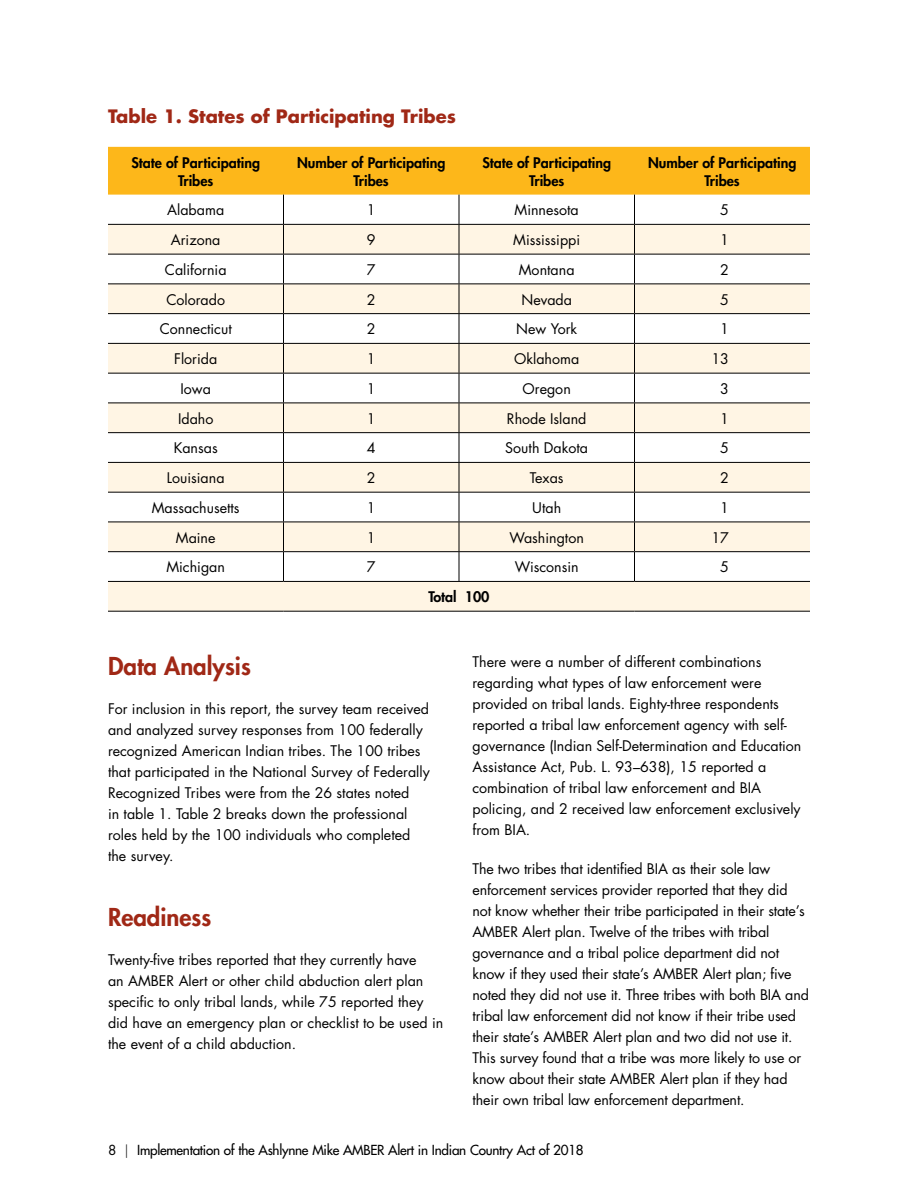
<style>
.page{position:relative;width:918px;height:1188px;background:#fff}
.page>*{position:absolute;margin:0;border:0;box-sizing:border-box;transform-origin:0 0}
.t1{font:800 24px "Futura Std";color:#a02816}
.t2{font:700 18px "Futura Std";color:#a02816}
.t3{font:14.25px/29.7px "Futura Std";color:#000}
.t4{font:800 14.25px/18px "Futura Std";color:#000;text-align:center}
.t5{font:500 13.5px "Futura Std";letter-spacing:-.02em;color:#000}
.s1{font-weight:400}
.s2{font-weight:300}
</style>
<div class="page">
<div style="left:108px;top:582px;width:702px;height:29px;background:#fff5e4"></div>
<hr style="left:108px;top:581px;width:176px;height:1px;background:#000">
<hr style="left:284px;top:581px;width:175px;height:1px;background:#000">
<hr style="left:459px;top:581px;width:175px;height:1px;background:#000">
<hr style="left:634px;top:581px;width:176px;height:1px;background:#000">
<hr style="left:108px;top:611px;width:176px;height:1px;background:#000">
<hr style="left:284px;top:611px;width:175px;height:1px;background:#000">
<hr style="left:459px;top:611px;width:175px;height:1px;background:#000">
<hr style="left:634px;top:611px;width:176px;height:1px;background:#000">
<svg style="left:108px;top:147px;width:702px;height:434px"></svg>
<p class="t2" style="left:108px;top:104px;width:349px">Table 1. States of Participating Tribes</p>
<p class="t4" style="left:131px;top:153px;width:130px">State of Participating<br>Tribes</p>
<p class="t4" style="left:297px;top:153px;width:150px">Number of Participating<br>Tribes</p>
<p class="t4" style="left:482px;top:153px;width:130px">State of Participating<br>Tribes</p>
<p class="t4" style="left:648px;top:153px;width:150px">Number of Participating<br>Tribes</p>
<p class="t3" style="left:152px;top:195px;width:89px;text-align:center">Alabama<br>Arizona<br>California<br>Colorado<br>Connecticut<br>Florida<br>Iowa<br>Idaho<br>Kansas<br>Louisiana<br>Massachusetts<br>Maine<br>Michigan</p>
<p class="t3" style="left:367px;top:195px;width:10px;text-align:justify">1<br>9<br>7<br>2<br>2<br>1<br>1<br>1<br>4<br>2<br>1<br>1<br>7</p>
<p class="t3" style="left:505px;top:195px;width:84px;text-align:center">Minnesota<br>Mississippi<br>Montana<br>Nevada<br>New York<br>Oklahoma<br>Oregon<br>Rhode Island<br>South Dakota<br>Texas<br>Utah<br>Washington<br>Wisconsin</p>
<p class="t3" style="left:711px;top:195px;width:19px;text-align:right">5<br>1<br>2<br>5<br>1<br>13<br>3<br>1<br>5<br>2<br>1<br>17<br>5</p>
<p class="t4" style="left:428px;top:588px;width:63px">Total 100</p>
<p class="t1" style="left:108px;top:651px;width:144px">Data Analysis</p>
<p class="t3" style="left:108px;top:699px;width:323px;line-height:21px">For inclusion in this report, the survey team received and analyzed survey responses from 100 federally recognized American Indian tribes. The 100 tribes that participated in the National Survey of Federally Recognized Tribes were from the 26 states noted<br>in table 1. Table 2 breaks down the professional roles held by the 100 individuals who completed the survey.</p>
<p class="t1" style="left:108px;top:902px;width:105px">Readiness</p>
<p class="t3" style="left:108px;top:950px;width:337px;line-height:21px">Twenty-five tribes reported that they currently have<br>an AMBER Alert or other child abduction alert plan specific to only tribal lands, while 75 reported they did have an emergency plan or checklist to be used in the event of a child abduction.</p>
<p class="t3" style="left:473px;top:652px;width:331px;line-height:21px">There were a number of different combinations regarding what types of law enforcement were provided on tribal lands. Eighty-three respondents reported a tribal law enforcement agency with self&shy;governance (Indian Self-Determination and Education Assistance Act, Pub. L. 93–638), 15 reported a combination of tribal law enforcement and BIA policing, and 2 received law enforcement exclusively from BIA.</p>
<p class="t3" style="left:473px;top:859px;width:338px;line-height:21px">The two tribes that identified BIA as their sole law enforcement services provider reported that they did not know whether their tribe participated in their state’s AMBER Alert plan. Twelve of the tribes with tribal governance and a tribal police department did not know if they used their state’s AMBER Alert plan; five noted they did not use it. Three tribes with both BIA and tribal law enforcement did not know if their tribe used their state’s AMBER Alert plan and two did not use it.<br>This survey found that a tribe was more likely to use or know about their state AMBER Alert plan if they had their own tribal law enforcement department.</p>
<p class="t5" style="left:108px;top:1142px;width:477px"><span class="s1">8</span> <span class="s2">|</span> Implementation of the Ashlynne Mike AMBER Alert in Indian Country Act of 2018</p>
</div>
